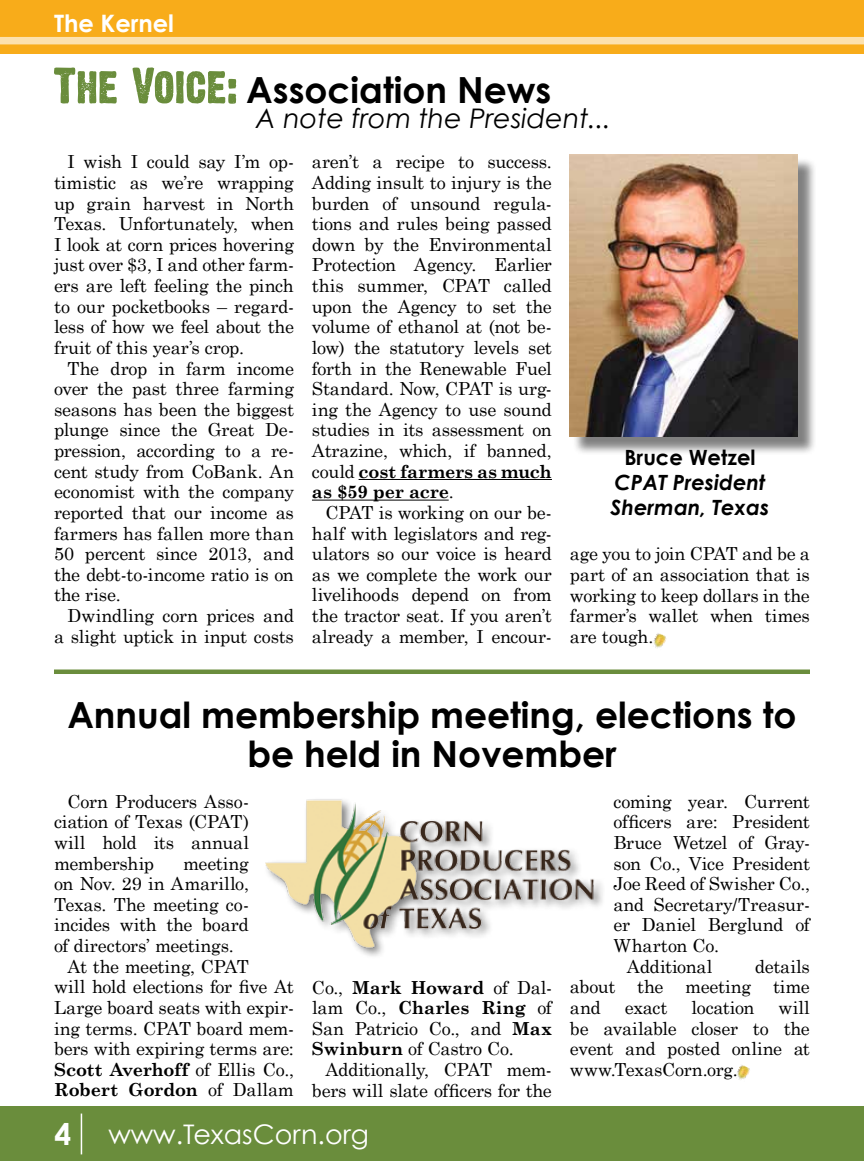
<style>
.page{position:relative;width:864px;height:1161px;background:#fff}
.page>*{position:absolute;margin:0;border:0;box-sizing:border-box;transform-origin:0 0}
.t1{font:700 36px/39px "Century Gothic";color:#000;text-align:center}
.t2{font:italic 27px "Century Gothic";color:#000}
.t3{font:27px "Century Gothic";color:#fff}
.t4{font:700 24px "Century Gothic";color:#fff}
.t5{font:italic 700 21px/25.2px "Century Gothic";color:#000}
.t6{font:700 21px "Century Gothic";color:#000}
.t7{font:18px/20.7px "Century Schoolbook";letter-spacing:-.01em;color:#000;text-align:justify}
.t8{font:700 18px "Century Schoolbook";letter-spacing:-.02em;color:#000}
.s1{font-weight:700}
.s2{font-weight:400}
.s3{font-weight:700;font-size:30px}
</style>
<div class="page">
<div style="left:0;top:0;width:864px;height:54px;background:#f8ac1a"></div>
<div style="left:0;top:37px;width:864px;height:7px;background:#fce1ae"></div>
<hr style="left:359px;top:479px;width:193px;height:1px;background:#000">
<hr style="left:312px;top:500px;width:137px;height:1px;background:#000">
<svg style="left:54px;top:67px;width:182px;height:37px"></svg>
<div style="left:0;top:1107px;width:864px;height:54px;background:#6a8d3c"></div>
<hr style="left:81px;top:1114px;width:1px;height:40px;background:#fff">
<div style="left:572px;top:157px;width:245px;height:298px;background:#000;opacity:.5"></div>
<img style="left:570px;top:155px;width:228px;height:282px">
<img style="left:653px;top:633px;width:14px;height:15px">
<hr style="left:54px;top:670px;width:756px;height:4px;background:#6a8d3c">
<img style="left:265px;top:799px;width:334px;height:155px">
<img style="left:737px;top:1065px;width:13px;height:15px">
<h3 class="t4" style="left:54px;top:8px;width:121px">The Kernel</h3>
<h1 class="t1" style="left:246px;top:70px;width:307px">Association News</h1>
<h2 class="t2" style="left:256px;top:102px;width:357px">A note from the President...</h2>
<p class="t7" style="left:54px;top:151px;width:242px;text-indent:14px">I wish I could say I’m op&shy;timistic as we’re wrapping up grain harvest in North Texas. Unfortunately, when I look at corn prices hovering just over $3, I and other farm&shy;ers are left feeling the pinch to our pocketbooks – regard&shy;less of how we feel about the fruit of this year’s crop.</p>
<p class="t7" style="left:54px;top:357px;width:242px;text-indent:14px">The drop in farm income over the past three farming seasons has been the biggest plunge since the Great De&shy;pression, according to a re&shy;cent study from CoBank. An economist with the company reported that our income as farmers has fallen more than 50 percent since 2013, and the debt-to-income ratio is on the rise.</p>
<p class="t7" style="left:54px;top:605px;width:242px;text-align:right">Dwindling corn prices and a slight uptick in input costs</p>
<p class="t7" style="left:312px;top:151px;width:242px">aren’t a recipe to success.<br>Adding insult to injury is the burden of unsound regula&shy;tions and rules being passed down by the Environmental Protection Agency. Earlier this summer, CPAT called upon the Agency to set the volume of ethanol at (not be&shy;low) the statutory levels set forth in the Renewable Fuel Standard. Now, CPAT is urg&shy;ing the Agency to use sound studies in its assessment on Atrazine, which, if banned, could <span class="s1">cost farmers as much as $59 per acre</span>.</p>
<p class="t7" style="left:312px;top:502px;width:242px;text-indent:14px">CPAT is working on our be&shy;half with legislators and reg&shy;ulators so our voice is heard as we complete the work our livelihoods depend on from the tractor seat. If you aren’t already a member, I encour-</p>
<p class="t6" style="left:624px;top:444px;width:133px">Bruce Wetzel</p>
<p class="t5" style="left:611px;top:469px;width:160px">CPAT President<br>Sherman, Texas</p>
<p class="t7" style="left:570px;top:543px;width:242px">age you to join CPAT and be a part of an association that is working to keep dollars in the farmer’s wallet when times are tough.</p>
<h1 class="t1" style="left:67px;top:695px;width:731px">Annual membership meeting, elections to be held in November</h1>
<p class="t7" style="left:54px;top:790px;width:197px;text-indent:14px">Corn Producers Asso&shy;ciation of Texas (CPAT) will hold its annual membership</p>
<p class="t7" style="left:613px;top:790px;width:198px">coming year. Current</p>
<p class="t7" style="left:613px;top:811px;width:198px">officers are: President</p>
<p class="t7" style="left:613px;top:832px;width:198px">Bruce Wetzel of Gray-</p>
<p class="t7" style="left:613px;top:852px;width:198px">son Co., Vice President</p>
<p class="t7" style="left:613px;top:873px;width:198px">Joe Reed of Swisher Co.,</p>
<p class="t7" style="left:613px;top:894px;width:198px">and Secretary/Treasur-</p>
<p class="t7" style="left:613px;top:914px;width:198px">er Daniel Berglund of</p>
<p class="t7" style="left:613px;top:935px;width:107px">Wharton Co.</p>
<p class="t7" style="left:627px;top:955px;width:87px">Additional</p>
<p class="t7" style="left:183px;top:852px;width:67px">meeting</p>
<p class="t7" style="left:54px;top:873px;width:197px">on Nov. 29 in Amarillo,</p>
<p class="t7" style="left:54px;top:894px;width:196px">Texas. The meeting co-</p>
<p class="t7" style="left:54px;top:914px;width:196px">incides with the board</p>
<p class="t7" style="left:54px;top:935px;width:181px">of directors’ meetings.</p>
<p class="t7" style="left:68px;top:955px;width:183px">At the meeting, CPAT</p>
<p class="t7" style="left:54px;top:976px;width:241px">will hold elections for five At</p>
<p class="t7" style="left:54px;top:997px;width:241px">Large board seats with expir-</p>
<p class="t7" style="left:54px;top:1017px;width:241px">ing terms. CPAT board mem-</p>
<p class="t7" style="left:54px;top:1038px;width:242px">bers with expiring terms are:</p>
<p class="t8" style="left:54px;top:1058px;width:242px">Scott Averhoff <span class="s2">of Ellis Co.,</span></p>
<p class="t8" style="left:54px;top:1079px;width:242px">Robert Gordon <span class="s2">of Dallam</span></p>
<p class="t7" style="left:570px;top:955px;width:242px;text-indent:185px">details about the meeting time and</p>
<p class="t7" style="left:312px;top:976px;width:242px">Co., <span class="s1">Mark Howard</span> of Dal&shy;lam Co., <span class="s1">Charles Ring</span> of San Patricio Co., and <span class="s1">Max Swinburn</span> of Castro Co.</p>
<p class="t7" style="left:312px;top:1059px;width:241px;text-align:right">Additionally, CPAT mem&shy;bers will slate officers for the</p>
<p class="t7" style="left:570px;top:997px;width:242px;text-indent:209px">will be available closer to the event and posted online at www.TexasCorn.org.</p>
<p class="t7" style="left:625px;top:997px;width:44px">exact</p>
<p class="t7" style="left:692px;top:997px;width:65px">location</p>
<h2 class="t3" style="left:54px;top:1118px;width:316px"><span class="s3">4</span> www.TexasCorn.org</h2>
</div>
